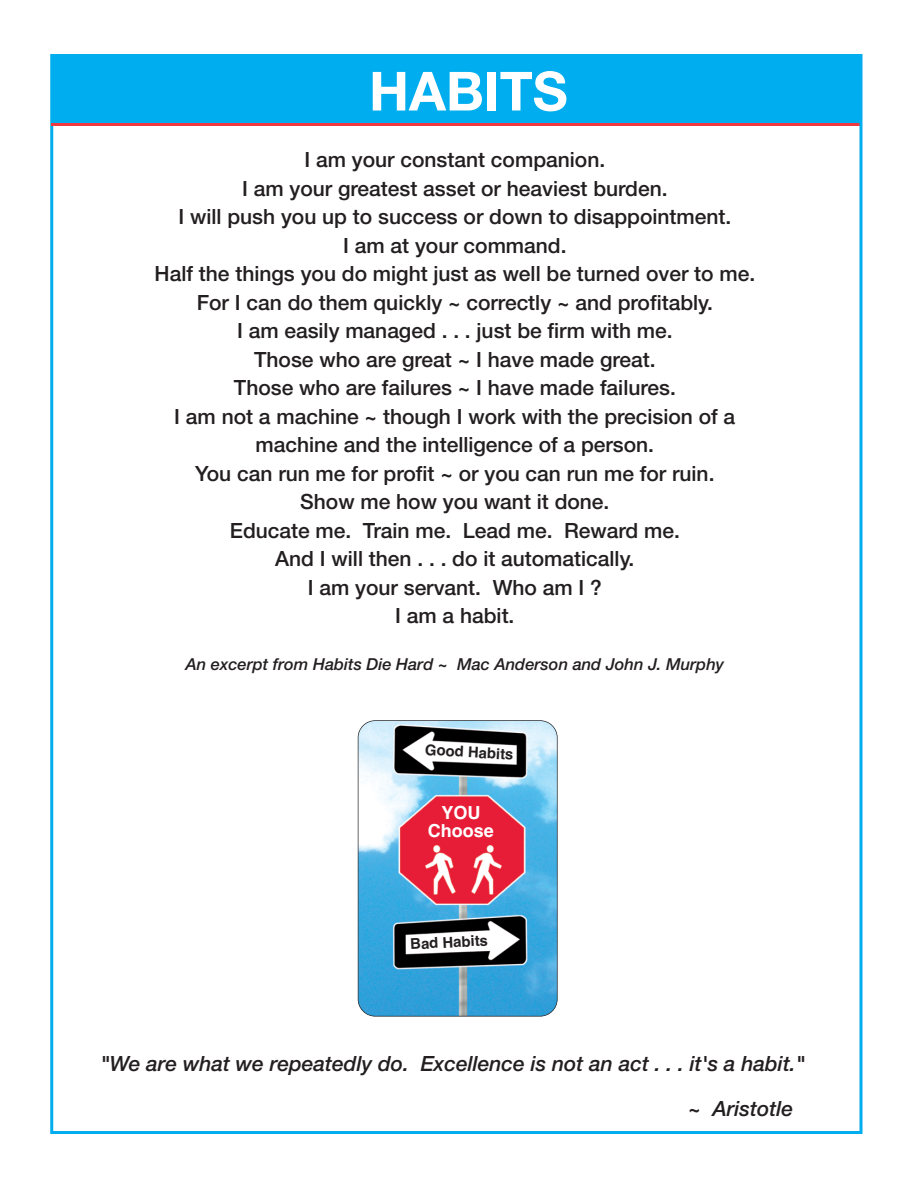
<style>
.page{position:relative;width:918px;height:1188px;background:#fff}
.page>*{position:absolute;margin:0;border:0;box-sizing:border-box;transform-origin:0 0}
.t1{font:700 54px "Helvetica Neue";color:#fff}
.t2{font:500 21px/28.5px "Helvetica Neue";color:#231f20;text-align:center}
.t3{font:italic 500 21px/45px "Helvetica Neue";color:#231f20}
.t4{font:700 18px/18px "Helvetica";color:#fff;text-align:center}
.t5{font:italic 500 16.5px "Helvetica Neue";color:#231f20}
.t6{font:700 14.85px "Helvetica";color:#231f20}
.s1{font-style:normal}
</style>
<div class="page">
<img style="left:358px;top:721px;width:199px;height:295px;border-radius:17px">
<div style="left:358px;top:720px;width:200px;height:297px;border:1px solid #231f20;border-radius:17px"></div>
<div style="left:53px;top:56px;width:807px;height:70px;background:#00aeef"></div>
<hr style="left:51px;top:123px;width:809px;height:3px;background:#ef3a42">
<h1 class="t1" style="left:369px;top:72px;width:200px">HABITS</h1>
<p class="t2" style="left:155px;top:147px;width:602px">I am your constant companion.<br>I am your greatest asset or heaviest burden.<br>I will push you up to success or down to disappointment.<br>I am at your command.<br>Half the things you do might just as well be turned over to me.<br>For I can do them quickly ~ correctly ~ and profitably.<br>I am easily managed . . . just be firm with me.<br>Those who are great ~ I have made great.<br>Those who are failures ~ I have made failures.<br>I am not a machine ~ though I work with the precision of a machine and the intelligence of a person.<br>You can run me for profit ~ or you can run me for ruin.<br>Show me how you want it done.<br>Educate me. Train me. Lead me. Reward me.<br>And I will then . . . do it automatically.<br>I am your servant. Who am I ?<br>I am a habit.</p>
<p class="t5" style="left:186px;top:658px;width:540px">An excerpt from Habits Die Hard ~ Mac Anderson and John J. Murphy</p>
<p class="t6" style="left:425px;top:744px;width:90px;rotate:3deg">Good Habits</p>
<p class="t4" style="left:428px;top:806px;width:68px">YOU<br>Choose</p>
<p class="t6" style="left:410px;top:939px;width:79px;rotate:-3deg">Bad Habits</p>
<p class="t3" style="left:688px;top:1043px;width:118px;text-indent:-588px">"We are what we repeatedly do. Excellence is not an act . . . it's a habit." <span class="s1">~</span> Aristotle</p>
</div>
